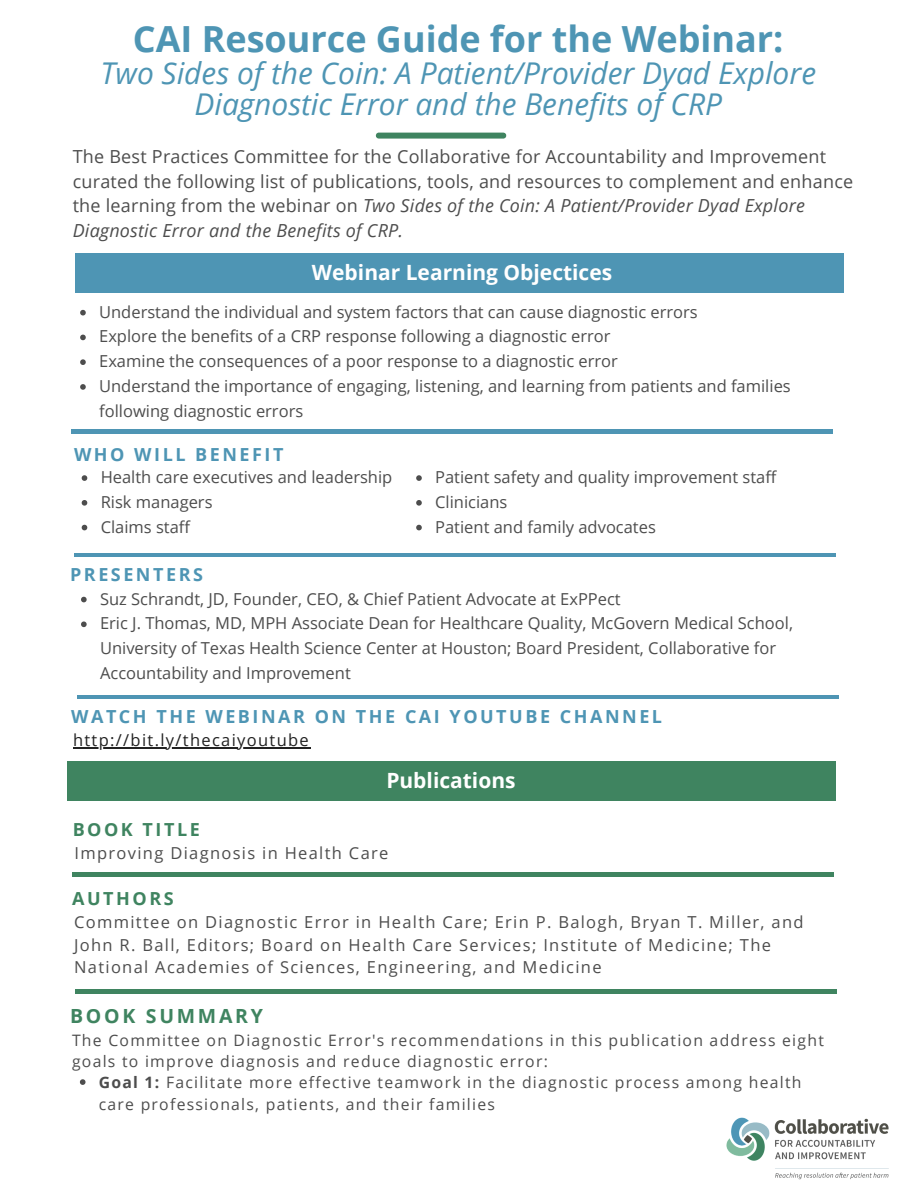
<style>
.page{position:relative;width:918px;height:1188px;background:#fff}
.page>*{position:absolute;margin:0;border:0;box-sizing:border-box;transform-origin:0 0}
.t1{font:700 36px "Open Sans";color:#4e95b4}
.t2{font:italic 30px/31.5px "Open Sans";color:#4e95b4;text-align:center}
.t3{font:700 21px "Open Sans";color:#fff}
.t4{font:700 19.5px "Open Sans";letter-spacing:.14em;color:#3f8460}
.t5{font:18px/24.8px "Open Sans";letter-spacing:.015em;color:#4d4d4d}
.t6{font:700 18px "Open Sans";letter-spacing:.14em;color:#4e95b4}
.t7{font:700 18px "Open Sans";letter-spacing:.14em;color:#3f8460}
.t8{font:16.5px/24.8px "Open Sans";color:#4d4d4d}
.t9{font:16.5px/22.5px "Open Sans";letter-spacing:.08em;color:#4d4d4d}
.t10{font:16.5px "Open Sans";letter-spacing:.08em;color:#222}
.t11{font:15.75px/21.3px "Open Sans";letter-spacing:.08em;color:#4d4d4d}
.s1{font-style:italic}
.s2{font-weight:700}
</style>
<div class="page">
<div style="left:68px;top:761px;width:768px;height:39px;background:#3f8460"></div>
<div style="left:379px;top:133px;width:125px;height:5px;background:#3f8460"></div>
<hr style="left:75px;top:990px;width:762px;height:3px;background:#3f8460">
<svg style="left:80px;top:1079px;width:6px;height:6px"></svg>
<div style="left:75px;top:253px;width:768px;height:39px;background:#4e95b4"></div>
<svg style="left:80px;top:310px;width:6px;height:5px"></svg>
<svg style="left:80px;top:335px;width:6px;height:5px"></svg>
<svg style="left:80px;top:359px;width:6px;height:6px"></svg>
<svg style="left:80px;top:384px;width:6px;height:6px"></svg>
<hr style="left:71px;top:430px;width:762px;height:3px;background:#4e95b4">
<svg style="left:81px;top:597px;width:6px;height:5px"></svg>
<svg style="left:81px;top:622px;width:6px;height:5px"></svg>
<img style="left:726px;top:1117px;width:163px;height:63px">
<svg style="left:82px;top:475px;width:5px;height:6px"></svg>
<svg style="left:82px;top:500px;width:5px;height:6px"></svg>
<svg style="left:82px;top:525px;width:5px;height:5px"></svg>
<hr style="left:74px;top:553px;width:762px;height:3px;background:#4e95b4">
<hr style="left:73px;top:873px;width:761px;height:3px;background:#3f8460">
<svg style="left:416px;top:475px;width:6px;height:6px"></svg>
<svg style="left:416px;top:500px;width:6px;height:6px"></svg>
<svg style="left:416px;top:525px;width:6px;height:5px"></svg>
<hr style="left:73px;top:747px;width:237px;height:1px;background:#222">
<hr style="left:78px;top:695px;width:761px;height:3px;background:#4e95b4">
<p class="t1" style="left:133px;top:14px;width:652px">CAI Resource Guide for the Webinar:</p>
<p class="t2" style="left:101px;top:56px;width:717px">Two Sides of the Coin: A Patient/Provider Dyad Explore<br>Diagnostic Error and the Benefits of CRP</p>
<p class="t5" style="left:73px;top:144px;width:782px">The Best Practices Committee for the Collaborative for Accountability and Improvement curated the following list of publications, tools, and resources to complement and enhance the learning from the webinar on <span class="s1">Two Sides of the Coin: A Patient/Provider Dyad Explore Diagnostic Error and the Benefits of CRP.</span></p>
<p class="t3" style="left:312px;top:258px;width:302px">Webinar Learning Objectices</p>
<p class="t8" style="left:99px;top:299px;width:600px">Understand the individual and system factors that can cause diagnostic errors</p>
<p class="t8" style="left:99px;top:324px;width:513px">Explore the benefits of a CRP response following a diagnostic error</p>
<p class="t8" style="left:99px;top:348px;width:520px">Examine the consequences of a poor response to a diagnostic error</p>
<p class="t8" style="left:99px;top:373px;width:693px">Understand the importance of engaging, listening, and learning from patients and families following diagnostic errors</p>
<p class="t6" style="left:74px;top:441px;width:211px">WHO WILL BENEFIT</p>
<p class="t8" style="left:101px;top:464px;width:293px">Health care executives and leadership</p>
<p class="t8" style="left:101px;top:489px;width:113px">Risk managers</p>
<p class="t8" style="left:101px;top:514px;width:91px">Claims staff</p>
<p class="t6" style="left:70px;top:562px;width:134px">PRESENTERS</p>
<p class="t8" style="left:435px;top:464px;width:343px">Patient safety and quality improvement staff</p>
<p class="t8" style="left:435px;top:489px;width:74px">Clinicians</p>
<p class="t8" style="left:435px;top:514px;width:222px">Patient and family advocates</p>
<p class="t8" style="left:100px;top:586px;width:522px">Suz Schrandt, JD, Founder, CEO, &amp; Chief Patient Advocate at ExPPect</p>
<p class="t8" style="left:100px;top:611px;width:695px">Eric J. Thomas, MD, MPH Associate Dean for Healthcare Quality, McGovern Medical School,<br>University of Texas Health Science Center at Houston; Board President, Collaborative for<br>Accountability and Improvement</p>
<p class="t6" style="left:71px;top:703px;width:592px">WATCH THE WEBINAR ON THE CAI YOUTUBE CHANNEL</p>
<p class="t10" style="left:73px;top:728px;width:237px">http://bit.ly/thecaiyoutube</p>
<p class="t7" style="left:73px;top:816px;width:129px">BOOK TITLE</p>
<p class="t3" style="left:386px;top:766px;width:131px">Publications</p>
<p class="t9" style="left:75px;top:841px;width:315px">Improving Diagnosis in Health Care</p>
<p class="t7" style="left:72px;top:886px;width:103px">AUTHORS</p>
<p class="t9" style="left:74px;top:911px;width:731px">Committee on Diagnostic Error in Health Care; Erin P. Balogh, Bryan T. Miller, and<br>John R. Ball, Editors; Board on Health Care Services; Institute of Medicine; The<br>National Academies of Sciences, Engineering, and Medicine</p>
<p class="t4" style="left:70px;top:1003px;width:194px">BOOK SUMMARY</p>
<p class="t11" style="left:72px;top:1029px;width:753px">The Committee on Diagnostic Error's recommendations in this publication address eight goals to improve diagnosis and reduce diagnostic error:</p>
<p class="t11" style="left:99px;top:1072px;width:704px"><span class="s2">Goal 1:</span> Facilitate more effective teamwork in the diagnostic process among health care professionals, patients, and their families</p>
</div>
